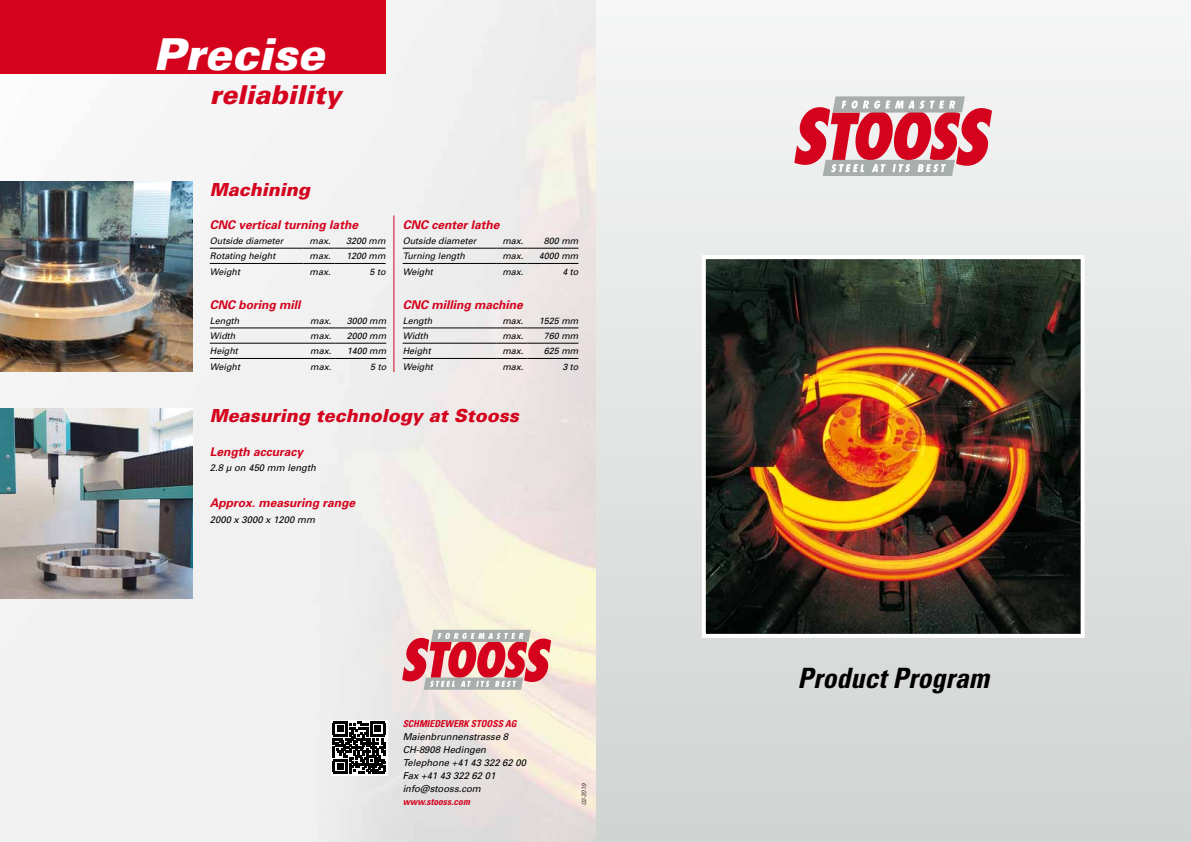
<style>
.page{position:relative;width:1191px;height:842px;background:#fff}
.page>*{position:absolute;margin:0;border:0;box-sizing:border-box;transform-origin:0 0}
.t1{font:italic 900 44px "Univers";color:#fff}
.t2{font:italic 700 condensed 28px "Univers";color:#000}
.t3{font:italic 900 26px "Univers";color:#d4021d}
.t4{font:italic 900 18px "Univers";color:#d4021d}
.t5{font:italic 700 12px "Univers";color:#d4021d}
.t6{font:italic 9.5px/13px "Univers";color:#000}
.t7{font:italic 700 condensed 9.5px "Univers";color:#d4021d}
.t8{font:italic 9px "Univers";color:#000}
.t9{font:italic 300 6px "Univers";color:#000}
</style>
<div class="page">
<div style="left:595px;top:0;width:596px;height:842px;background:linear-gradient(to bottom,#f5f6f6,#d0d4d1)"></div>
<svg style="left:794px;top:96px;width:198px;height:80px"></svg>
<img style="left:707px;top:260px;width:372px;height:373px">
<div style="left:702px;top:255px;width:382px;height:383px;border:4px solid #fff"></div>
<img style="left:0;top:0;width:595px;height:842px">
<div style="left:0;top:0;width:386px;height:74px;background:#d4021d"></div>
<svg style="left:331px;top:720px;width:56px;height:56px"></svg>
<svg style="left:333px;top:721px;width:52px;height:53px"></svg>
<hr style="left:370px;top:721px;width:15px;height:3px;background:#000">
<svg style="left:402px;top:630px;width:149px;height:60px"></svg>
<hr style="left:210px;top:248px;width:93px;height:1px;background:#000">
<hr style="left:303px;top:248px;width:31px;height:1px;background:#000">
<hr style="left:334px;top:248px;width:52px;height:1px;background:#000">
<hr style="left:210px;top:263px;width:93px;height:1px;background:#000">
<hr style="left:303px;top:263px;width:31px;height:1px;background:#000">
<hr style="left:334px;top:263px;width:52px;height:1px;background:#000">
<hr style="left:403px;top:248px;width:93px;height:1px;background:#000">
<hr style="left:496px;top:248px;width:31px;height:1px;background:#000">
<hr style="left:527px;top:248px;width:51px;height:1px;background:#000">
<hr style="left:403px;top:263px;width:93px;height:1px;background:#000">
<hr style="left:496px;top:263px;width:31px;height:1px;background:#000">
<hr style="left:527px;top:263px;width:51px;height:1px;background:#000">
<hr style="left:210px;top:328px;width:94px;height:1px;background:#000">
<hr style="left:304px;top:328px;width:31px;height:1px;background:#000">
<hr style="left:335px;top:328px;width:51px;height:1px;background:#000">
<hr style="left:304px;top:343px;width:31px;height:1px;background:#000">
<hr style="left:335px;top:343px;width:51px;height:1px;background:#000">
<hr style="left:210px;top:343px;width:94px;height:1px;background:#000">
<hr style="left:210px;top:358px;width:94px;height:1px;background:#000">
<hr style="left:304px;top:358px;width:31px;height:1px;background:#000">
<hr style="left:335px;top:358px;width:51px;height:1px;background:#000">
<hr style="left:403px;top:328px;width:93px;height:1px;background:#000">
<hr style="left:496px;top:328px;width:31px;height:1px;background:#000">
<hr style="left:527px;top:328px;width:51px;height:1px;background:#000">
<hr style="left:403px;top:343px;width:93px;height:1px;background:#000">
<hr style="left:496px;top:343px;width:31px;height:1px;background:#000">
<hr style="left:527px;top:343px;width:51px;height:1px;background:#000">
<hr style="left:403px;top:358px;width:93px;height:1px;background:#000">
<hr style="left:496px;top:358px;width:31px;height:1px;background:#000">
<hr style="left:527px;top:358px;width:51px;height:1px;background:#000">
<img style="left:0;top:181px;width:193px;height:190px">
<img style="left:0;top:408px;width:193px;height:190px">
<hr style="left:394px;top:215px;width:1px;height:157px;background:#cd071e">
<h1 class="t1" style="left:153px;top:27px;width:173px">Precise</h1>
<h3 class="t3" style="left:210px;top:79px;width:133px">reliability</h3>
<h3 class="t4" style="left:210px;top:178px;width:102px">Machining</h3>
<h3 class="t5" style="left:210px;top:217px;width:150px">CNC vertical turning lathe</h3>
<p class="t8" style="left:210px;top:235px;width:75px">Outside diameter</p>
<p class="t8" style="left:309px;top:235px;width:23px">max.</p>
<p class="t8" style="left:346px;top:235px;width:41px">3200 mm</p>
<p class="t8" style="left:210px;top:251px;width:67px">Rotating height</p>
<p class="t8" style="left:309px;top:251px;width:23px">max.</p>
<p class="t8" style="left:346px;top:251px;width:41px">1200 mm</p>
<p class="t8" style="left:210px;top:266px;width:32px">Weight</p>
<p class="t8" style="left:309px;top:266px;width:23px">max.</p>
<p class="t8" style="left:370px;top:266px;width:18px">5 to</p>
<h3 class="t5" style="left:210px;top:297px;width:92px">CNC boring mill</h3>
<p class="t8" style="left:210px;top:315px;width:31px">Length</p>
<p class="t8" style="left:310px;top:315px;width:23px">max.</p>
<p class="t8" style="left:347px;top:315px;width:41px">3000 mm</p>
<p class="t8" style="left:210px;top:330px;width:27px">Width</p>
<p class="t8" style="left:310px;top:330px;width:23px">max.</p>
<p class="t8" style="left:347px;top:330px;width:41px">2000 mm</p>
<p class="t8" style="left:210px;top:346px;width:29px">Height</p>
<p class="t8" style="left:310px;top:346px;width:23px">max.</p>
<p class="t8" style="left:347px;top:346px;width:41px">1400 mm</p>
<p class="t8" style="left:210px;top:361px;width:32px">Weight</p>
<p class="t8" style="left:310px;top:361px;width:23px">max.</p>
<p class="t8" style="left:370px;top:361px;width:18px">5 to</p>
<h3 class="t5" style="left:403px;top:217px;width:98px">CNC center lathe</h3>
<p class="t8" style="left:403px;top:235px;width:75px">Outside diameter</p>
<p class="t8" style="left:502px;top:235px;width:23px">max.</p>
<p class="t8" style="left:544px;top:235px;width:36px">800 mm</p>
<p class="t8" style="left:403px;top:251px;width:64px">Turning length</p>
<p class="t8" style="left:502px;top:251px;width:23px">max.</p>
<p class="t8" style="left:539px;top:251px;width:41px">4000 mm</p>
<p class="t8" style="left:403px;top:266px;width:32px">Weight</p>
<p class="t8" style="left:502px;top:266px;width:23px">max.</p>
<p class="t8" style="left:562px;top:266px;width:18px">4 to</p>
<h3 class="t5" style="left:403px;top:297px;width:122px">CNC milling machine</h3>
<p class="t8" style="left:403px;top:315px;width:31px">Length</p>
<p class="t8" style="left:502px;top:315px;width:23px">max.</p>
<p class="t8" style="left:539px;top:315px;width:41px">1525 mm</p>
<p class="t8" style="left:403px;top:330px;width:27px">Width</p>
<p class="t8" style="left:502px;top:330px;width:23px">max.</p>
<p class="t8" style="left:544px;top:330px;width:36px">760 mm</p>
<p class="t8" style="left:403px;top:346px;width:29px">Height</p>
<p class="t8" style="left:502px;top:346px;width:23px">max.</p>
<p class="t8" style="left:544px;top:346px;width:36px">625 mm</p>
<p class="t8" style="left:403px;top:361px;width:32px">Weight</p>
<p class="t8" style="left:502px;top:361px;width:23px">max.</p>
<p class="t8" style="left:562px;top:361px;width:18px">3 to</p>
<h3 class="t4" style="left:210px;top:405px;width:311px">Measuring technology at Stooss</h3>
<h3 class="t5" style="left:210px;top:444px;width:95px">Length accuracy</h3>
<p class="t6" style="left:210px;top:461px;width:108px">2.8 µ on 450 mm length</p>
<h3 class="t5" style="left:210px;top:495px;width:147px">Approx. measuring range</h3>
<p class="t6" style="left:210px;top:512px;width:107px">2000 x 3000 x 1200 mm</p>
<p class="t7" style="left:403px;top:718px;width:116px">SCHMIEDEWERK STOOSS AG</p>
<p class="t6" style="left:403px;top:730px;width:125px">Maienbrunnenstrasse 8<br>CH-8908 Hedingen<br>Telephone +41 43 322 62 00<br>Fax +41 43 322 62 01 info@stooss.com</p>
<p class="t7" style="left:403px;top:796px;width:69px">www.stooss.com</p>
<p class="t9" style="left:580px;top:805px;width:24px;rotate:-90deg">02-2019</p>
<h2 class="t2" style="left:797px;top:661px;width:193px">Product Program</h2>
</div>
